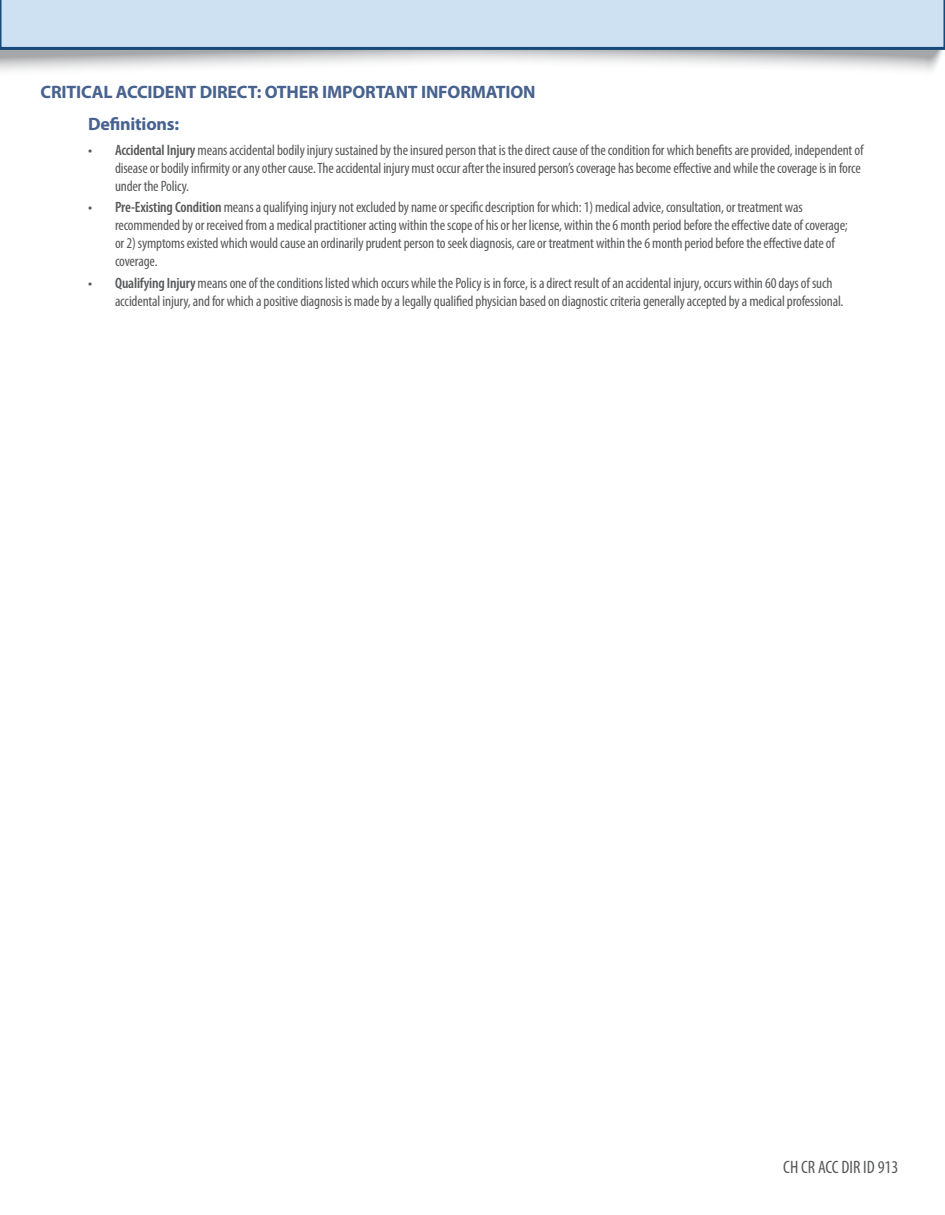
<style>
.page{position:relative;width:945px;height:1215px;background:#fff}
.page>*{position:absolute;margin:0;border:0;box-sizing:border-box;transform-origin:0 0}
.t1{font:700 18px "Myriad Pro";letter-spacing:-.01em;color:#47628e}
.t2{font:condensed 18px "Myriad Pro";color:#57585a}
.t3{font:condensed 15px/18px "Myriad Pro";letter-spacing:-.01em;color:#57585a}
.s1{font-weight:600}
</style>
<div class="page">
<svg style="left:0;top:50px;width:943px;height:22px"></svg>
<svg style="left:0;top:0;width:945px;height:50px;background:#c2d7eb"></svg>
<p class="t1" style="left:40px;top:80px;width:497px">CRITICAL ACCIDENT DIRECT: OTHER IMPORTANT INFORMATION</p>
<p class="t1" style="left:88px;top:112px;width:93px">Definitions:</p>
<p class="t3" style="left:115px;top:140px;width:750px;text-indent:-27px"><span class="s1">• Accidental Injury</span> means accidental bodily injury sustained by the insured person that is the direct cause of the condition for which benefits are provided, independent of disease or bodily infirmity or any other cause. The accidental injury must occur after the insured person’s coverage has become effective and while the coverage is in force under the Policy.</p>
<p class="t3" style="left:115px;top:198px;width:734px;text-indent:-27px"><span class="s1">• Pre-Existing Condition</span> means a qualifying injury not excluded by name or specific description for which: 1) medical advice, consultation, or treatment was recommended by or received from a medical practitioner acting within the scope of his or her license, within the 6 month period before the effective date of coverage; or 2) symptoms existed which would cause an ordinarily prudent person to seek diagnosis, care or treatment within the 6 month period before the effective date of coverage.</p>
<p class="t3" style="left:115px;top:274px;width:730px;text-indent:-27px"><span class="s1">• Qualifying Injury</span> means one of the conditions listed which occurs while the Policy is in force, is a direct result of an accidental injury, occurs within 60 days of such accidental injury, and for which a positive diagnosis is made by a legally qualified physician based on diagnostic criteria generally accepted by a medical professional.</p>
<p class="t2" style="left:783px;top:1156px;width:117px">CH CR ACC DIR ID 913</p>
</div>
